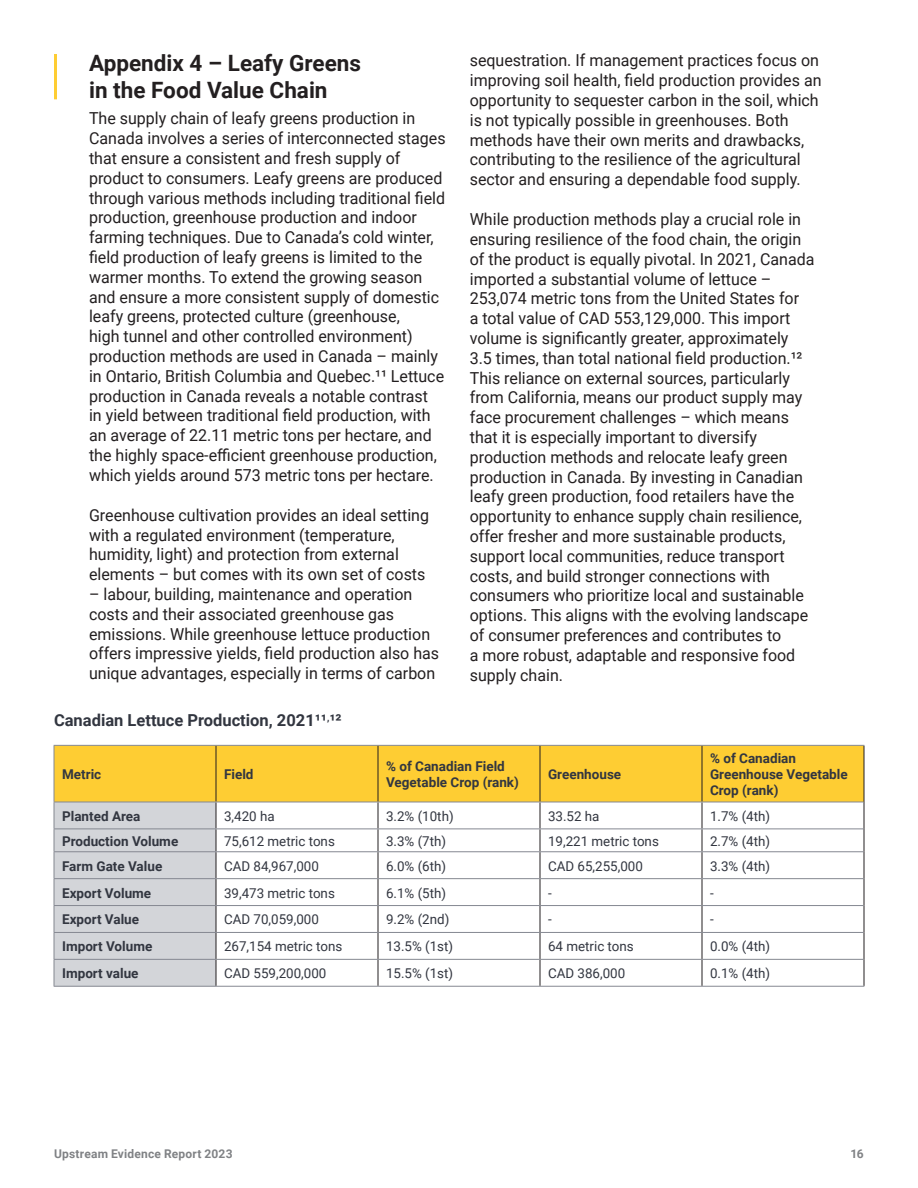
<style>
.page{position:relative;width:918px;height:1188px;background:#fff}
.page>*{position:absolute;margin:0;border:0;box-sizing:border-box;transform-origin:0 0}
.t1{font:700 22.5px/27px "Roboto";color:#231f20}
.t2{font:16.5px/19.8px "Roboto";color:#231f20}
.t3{font:700 16.5px "Roboto";color:#323640}
.t4{font:13.5px "Roboto";color:#323640}
.t5{font:700 13.5px/16.2px "Roboto";color:#323640}
.t6{font:700 12px "Roboto";letter-spacing:.02em;color:#808285}
</style>
<div class="page">
<div style="left:55px;top:746px;width:809px;height:56px;background:#fecd33"></div>
<hr style="left:216px;top:746px;width:1px;height:56px;background:#231f20">
<hr style="left:378px;top:746px;width:1px;height:56px;background:#231f20">
<hr style="left:540px;top:746px;width:1px;height:56px;background:#231f20">
<hr style="left:702px;top:746px;width:1px;height:56px;background:#231f20">
<hr style="left:864px;top:746px;width:1px;height:56px;background:#231f20">
<svg style="left:378px;top:803px;width:1px;height:183px"></svg>
<svg style="left:540px;top:803px;width:1px;height:183px"></svg>
<svg style="left:702px;top:803px;width:1px;height:183px"></svg>
<svg style="left:864px;top:802px;width:1px;height:184px"></svg>
<hr style="left:54px;top:745px;width:162px;height:1px;background:#858891">
<hr style="left:54px;top:746px;width:1px;height:56px;background:#858891">
<hr style="left:216px;top:745px;width:162px;height:1px;background:#858891">
<hr style="left:378px;top:745px;width:162px;height:1px;background:#858891">
<hr style="left:540px;top:745px;width:162px;height:1px;background:#858891">
<hr style="left:702px;top:745px;width:162px;height:1px;background:#858891">
<hr style="left:216px;top:802px;width:162px;height:1px;background:#858891">
<hr style="left:378px;top:802px;width:162px;height:1px;background:#858891">
<hr style="left:540px;top:802px;width:162px;height:1px;background:#858891">
<hr style="left:702px;top:802px;width:162px;height:1px;background:#858891">
<hr style="left:216px;top:829px;width:162px;height:1px;background:#858891">
<hr style="left:378px;top:829px;width:162px;height:1px;background:#858891">
<hr style="left:540px;top:829px;width:162px;height:1px;background:#858891">
<hr style="left:702px;top:829px;width:162px;height:1px;background:#858891">
<hr style="left:216px;top:851px;width:162px;height:1px;background:#858891">
<hr style="left:378px;top:851px;width:162px;height:1px;background:#858891">
<hr style="left:540px;top:851px;width:162px;height:1px;background:#858891">
<hr style="left:702px;top:851px;width:162px;height:1px;background:#858891">
<hr style="left:216px;top:878px;width:162px;height:1px;background:#858891">
<hr style="left:378px;top:878px;width:162px;height:1px;background:#858891">
<hr style="left:540px;top:878px;width:162px;height:1px;background:#858891">
<hr style="left:702px;top:878px;width:162px;height:1px;background:#858891">
<hr style="left:216px;top:905px;width:162px;height:1px;background:#858891">
<hr style="left:378px;top:905px;width:162px;height:1px;background:#858891">
<hr style="left:540px;top:905px;width:162px;height:1px;background:#858891">
<hr style="left:702px;top:905px;width:162px;height:1px;background:#858891">
<hr style="left:216px;top:932px;width:162px;height:1px;background:#858891">
<hr style="left:378px;top:932px;width:162px;height:1px;background:#858891">
<hr style="left:540px;top:932px;width:162px;height:1px;background:#858891">
<hr style="left:702px;top:932px;width:162px;height:1px;background:#858891">
<svg style="left:54px;top:802px;width:163px;height:184px;background:#ced0d5"></svg>
<hr style="left:216px;top:959px;width:162px;height:1px;background:#858891">
<hr style="left:378px;top:959px;width:162px;height:1px;background:#858891">
<hr style="left:540px;top:959px;width:162px;height:1px;background:#858891">
<hr style="left:702px;top:959px;width:162px;height:1px;background:#858891">
<hr style="left:54px;top:986px;width:162px;height:1px;background:#858891">
<hr style="left:216px;top:986px;width:162px;height:1px;background:#858891">
<hr style="left:378px;top:986px;width:162px;height:1px;background:#858891">
<hr style="left:540px;top:986px;width:162px;height:1px;background:#858891">
<hr style="left:702px;top:986px;width:162px;height:1px;background:#858891">
<hr style="left:54px;top:54px;width:3px;height:45px;background:#fecd33">
<h1 class="t1" style="left:89px;top:49px;width:273px">Appendix 4 – Leafy Greens in the Food Value Chain</h1>
<p class="t2" style="left:89px;top:108px;width:358px">The supply chain of leafy greens production in Canada involves a series of interconnected stages that ensure a consistent and fresh supply of product to consumers. Leafy greens are produced through various methods including traditional field production, greenhouse production and indoor farming techniques. Due to Canada’s cold winter, field production of leafy greens is limited to the warmer months. To extend the growing season and ensure a more consistent supply of domestic leafy greens, protected culture (greenhouse,<br>high tunnel and other controlled environment) production methods are used in Canada – mainly in Ontario, British Columbia and Quebec.¹¹ Lettuce production in Canada reveals a notable contrast<br>in yield between traditional field production, with an average of 22.11 metric tons per hectare, and the highly space-efficient greenhouse production, which yields around 573 metric tons per hectare.</p>
<p class="t2" style="left:89px;top:504px;width:342px">Greenhouse cultivation provides an ideal setting with a regulated environment (temperature, humidity, light) and protection from external elements – but comes with its own set of costs</p>
<p class="t2" style="left:89px;top:584px;width:352px">– labour, building, maintenance and operation costs and their associated greenhouse gas emissions. While greenhouse lettuce production offers impressive yields, field production also has unique advantages, especially in terms of carbon</p>
<p class="t2" style="left:470px;top:50px;width:353px">sequestration. If management practices focus on improving soil health, field production provides an opportunity to sequester carbon in the soil, which is not typically possible in greenhouses. Both methods have their own merits and drawbacks, contributing to the resilience of the agricultural sector and ensuring a dependable food supply.</p>
<p class="t2" style="left:470px;top:209px;width:346px">While production methods play a crucial role in ensuring resilience of the food chain, the origin of the product is equally pivotal. In 2021, Canada imported a substantial volume of lettuce – 253,074 metric tons from the United States for<br>a total value of CAD 553,129,000. This import volume is significantly greater, approximately 3.5 times, than total national field production.¹²<br>This reliance on external sources, particularly from California, means our product supply may face procurement challenges – which means that it is especially important to diversify production methods and relocate leafy green production in Canada. By investing in Canadian leafy green production, food retailers have the opportunity to enhance supply chain resilience, offer fresher and more sustainable products, support local communities, reduce transport costs, and build stronger connections with consumers who prioritize local and sustainable options. This aligns with the evolving landscape of consumer preferences and contributes to<br>a more robust, adaptable and responsive food supply chain.</p>
<p class="t3" style="left:54px;top:709px;width:289px">Canadian Lettuce Production, 2021¹¹<sup>,</sup>¹²</p>
<p class="t5" style="left:62px;top:765px;width:41px">Metric</p>
<p class="t5" style="left:224px;top:765px;width:31px">Field</p>
<p class="t5" style="left:386px;top:757px;width:134px">% of Canadian Field<br>Vegetable Crop (rank)</p>
<p class="t5" style="left:548px;top:765px;width:75px">Greenhouse</p>
<p class="t5" style="left:710px;top:749px;width:139px">% of Canadian<br>Greenhouse Vegetable<br>Crop (rank)</p>
<p class="t5" style="left:62px;top:807px;width:80px">Planted Area</p>
<p class="t4" style="left:224px;top:807px;width:52px">3,420 ha</p>
<p class="t4" style="left:386px;top:807px;width:69px">3.2% (10th)</p>
<p class="t4" style="left:548px;top:807px;width:53px">33.52 ha</p>
<p class="t4" style="left:710px;top:807px;width:62px">1.7% (4th)</p>
<p class="t5" style="left:62px;top:832px;width:118px">Production Volume</p>
<p class="t4" style="left:224px;top:832px;width:112px">75,612 metric tons</p>
<p class="t4" style="left:386px;top:832px;width:62px">3.3% (7th)</p>
<p class="t4" style="left:548px;top:832px;width:112px">19,221 metric tons</p>
<p class="t4" style="left:710px;top:832px;width:62px">2.7% (4th)</p>
<p class="t5" style="left:62px;top:857px;width:102px">Farm Gate Value</p>
<p class="t4" style="left:224px;top:856px;width:96px">CAD 84,967,000</p>
<p class="t4" style="left:386px;top:856px;width:62px">6.0% (6th)</p>
<p class="t4" style="left:548px;top:856px;width:96px">CAD 65,255,000</p>
<p class="t4" style="left:710px;top:856px;width:62px">3.3% (4th)</p>
<p class="t5" style="left:62px;top:884px;width:91px">Export Volume</p>
<p class="t4" style="left:224px;top:883px;width:112px">39,473 metric tons</p>
<p class="t4" style="left:386px;top:883px;width:62px">6.1% (5th)</p>
<p class="t4" style="left:548px;top:883px;width:5px">-</p>
<p class="t4" style="left:710px;top:883px;width:5px">-</p>
<p class="t5" style="left:62px;top:911px;width:79px">Export Value</p>
<p class="t4" style="left:224px;top:910px;width:96px">CAD 70,059,000</p>
<p class="t4" style="left:386px;top:910px;width:65px">9.2% (2nd)</p>
<p class="t4" style="left:548px;top:910px;width:5px">-</p>
<p class="t4" style="left:710px;top:910px;width:5px">-</p>
<p class="t5" style="left:62px;top:938px;width:92px">Import Volume</p>
<p class="t4" style="left:224px;top:937px;width:120px">267,154 metric tons</p>
<p class="t4" style="left:386px;top:937px;width:69px">13.5% (1st)</p>
<p class="t4" style="left:548px;top:937px;width:87px">64 metric tons</p>
<p class="t4" style="left:710px;top:937px;width:62px">0.0% (4th)</p>
<p class="t5" style="left:62px;top:965px;width:78px">Import value</p>
<p class="t4" style="left:224px;top:964px;width:104px">CAD 559,200,000</p>
<p class="t4" style="left:386px;top:964px;width:69px">15.5% (1st)</p>
<p class="t4" style="left:548px;top:964px;width:79px">CAD 386,000</p>
<p class="t4" style="left:710px;top:964px;width:62px">0.1% (4th)</p>
<p class="t6" style="left:54px;top:1145px;width:180px">Upstream Evidence Report 2023</p>
<p class="t6" style="left:850px;top:1145px;width:15px">16</p>
</div>
